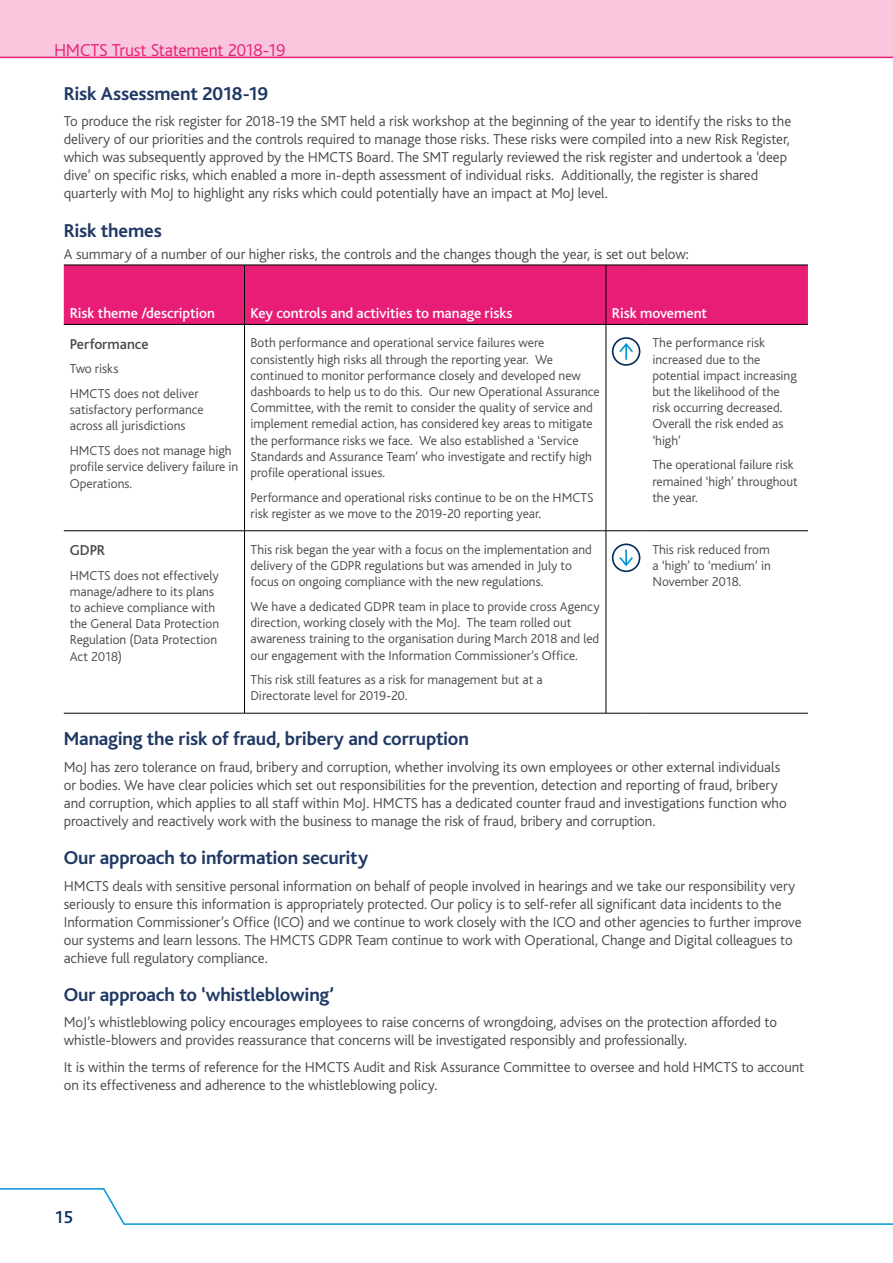
<style>
.page{position:relative;width:893px;height:1263px;background:#fff}
.page>*{position:absolute;margin:0;border:0;box-sizing:border-box;transform-origin:0 0}
.Heading_3{font:700 19.5px "Bliss";letter-spacing:-.01em;color:#1f3864}
.t1{font:300 18px "Bliss";letter-spacing:-.015em;color:#e81d75}
.t2{font:500 18px "Bliss";color:#032d5a}
.Body{font:300 15px/18px "Bliss";letter-spacing:-.005em;color:#4a4a49}
.Body_Medium{font:500 15px "Bliss";letter-spacing:-.005em;color:#fff}
.Body-2{font:500 15px "Bliss";letter-spacing:-.005em;color:#4a4a49}
.Body-3{font:300 13.5px/16.2px "Bliss";color:#4a4a49}
</style>
<div class="page">
<svg style="left:0;top:1188px;width:893px;height:37px"></svg>
<div style="left:64px;top:266px;width:744px;height:58px;background:#e81d75"></div>
<hr style="left:64px;top:265px;width:180px;height:1px;background:#000">
<hr style="left:244px;top:265px;width:362px;height:1px;background:#000">
<hr style="left:244px;top:265px;width:1px;height:59px;background:#000">
<hr style="left:606px;top:265px;width:40px;height:1px;background:#000">
<hr style="left:606px;top:265px;width:1px;height:59px;background:#000">
<hr style="left:646px;top:265px;width:162px;height:1px;background:#000">
<hr style="left:64px;top:324px;width:180px;height:1px;background:#000">
<hr style="left:244px;top:324px;width:362px;height:1px;background:#000">
<hr style="left:244px;top:325px;width:1px;height:206px;background:#000">
<hr style="left:606px;top:324px;width:40px;height:1px;background:#000">
<hr style="left:606px;top:325px;width:1px;height:206px;background:#000">
<hr style="left:646px;top:324px;width:162px;height:1px;background:#000">
<hr style="left:64px;top:530px;width:180px;height:1px;background:#000">
<hr style="left:244px;top:530px;width:362px;height:1px;background:#000">
<hr style="left:244px;top:531px;width:1px;height:182px;background:#000">
<hr style="left:606px;top:530px;width:40px;height:1px;background:#000">
<hr style="left:606px;top:531px;width:1px;height:182px;background:#000">
<hr style="left:646px;top:530px;width:162px;height:1px;background:#000">
<hr style="left:64px;top:713px;width:180px;height:1px;background:#000">
<hr style="left:244px;top:713px;width:362px;height:1px;background:#000">
<hr style="left:606px;top:713px;width:40px;height:1px;background:#000">
<hr style="left:646px;top:713px;width:162px;height:1px;background:#000">
<svg style="left:612px;top:337px;width:28px;height:29px"></svg>
<svg style="left:612px;top:543px;width:28px;height:29px"></svg>
<div style="left:0;top:0;width:893px;height:58px;background:#f9c6dd"></div>
<p class="t1" style="left:54px;top:41px;width:233px">HMCTS Trust Statement 2018-19</p>
<p class="Heading_3" style="left:64px;top:83px;width:206px">Risk Assessment 2018-19</p>
<p class="Body" style="left:64px;top:113px;width:729px">To produce the risk register for 2018-19 the SMT held a risk workshop at the beginning of the year to identify the risks to the delivery of our priorities and the controls required to manage those risks. These risks were compiled into a new Risk Register, which was subsequently approved by the HMCTS Board. The SMT regularly reviewed the risk register and undertook a ‘deep dive’ on specific risks, which enabled a more in-depth assessment of individual risks. Additionally, the register is shared quarterly with MoJ to highlight any risks which could potentially have an impact at MoJ level.</p>
<p class="Heading_3" style="left:64px;top:220px;width:100px">Risk themes</p>
<p class="Body" style="left:64px;top:245px;width:627px">A summary of a number of our higher risks, the controls and the changes though the year, is set out below:</p>
<p class="Body_Medium" style="left:70px;top:306px;width:147px">Risk theme /description</p>
<p class="Body_Medium" style="left:250px;top:306px;width:264px">Key controls and activities to manage risks</p>
<p class="Body_Medium" style="left:612px;top:306px;width:97px">Risk movement</p>
<p class="Body-2" style="left:70px;top:336px;width:80px">Performance</p>
<p class="Body-3" style="left:70px;top:361px;width:50px">Two risks</p>
<p class="Body-3" style="left:70px;top:386px;width:135px">HMCTS does not deliver satisfactory performance across all jurisdictions</p>
<p class="Body-3" style="left:70px;top:443px;width:170px">HMCTS does not manage high profile service delivery failure in<br>Operations.</p>
<p class="Body-3" style="left:250px;top:335px;width:351px">Both performance and operational service failures were consistently high risks all through the reporting year. We continued to monitor performance closely and developed new dashboards to help us to do this. Our new Operational Assurance Committee, with the remit to consider the quality of service and implement remedial action, has considered key areas to mitigate the performance risks we face. We also established a ‘Service Standards and Assurance Team’ who investigate and rectify high profile operational issues.</p>
<p class="Body-3" style="left:250px;top:489px;width:345px">Performance and operational risks continue to be on the HMCTS risk register as we move to the 2019-20 reporting year.</p>
<p class="Body-3" style="left:652px;top:335px;width:146px">The performance risk increased due to the potential impact increasing but the likelihood of the risk occurring decreased.<br>Overall the risk ended as ‘high’</p>
<p class="Body-3" style="left:652px;top:457px;width:147px">The operational failure risk remained ‘high’ throughout the year.</p>
<p class="Body-2" style="left:70px;top:542px;width:37px">GDPR</p>
<p class="Body-3" style="left:70px;top:567px;width:151px">HMCTS does not effectively manage/adhere to its plans to achieve compliance with the General Data Protection<br>Regulation (Data Protection<br>Act 2018)</p>
<p class="Body-3" style="left:250px;top:541px;width:343px">This risk began the year with a focus on the implementation and delivery of the GDPR regulations but was amended in July to focus on ongoing compliance with the new regulations.</p>
<p class="Body-3" style="left:250px;top:599px;width:351px">We have a dedicated GDPR team in place to provide cross Agency direction, working closely with the MoJ. The team rolled out awareness training to the organisation during March 2018 and led our engagement with the Information Commissioner’s Office.</p>
<p class="Body-3" style="left:250px;top:672px;width:294px">This risk still features as a risk for management but at a<br>Directorate level for 2019-20.</p>
<p class="Body-3" style="left:652px;top:541px;width:120px;text-align:justify">This risk reduced from a ‘high’ to ‘medium’ in November 2018.</p>
<p class="Heading_3" style="left:64px;top:729px;width:407px">Managing the risk of fraud, bribery and corruption</p>
<p class="Body" style="left:64px;top:758px;width:724px">MoJ has zero tolerance on fraud, bribery and corruption, whether involving its own employees or other external individuals or bodies. We have clear policies which set out responsibilities for the prevention, detection and reporting of fraud, bribery and corruption, which applies to all staff within MoJ. HMCTS has a dedicated counter fraud and investigations function who proactively and reactively work with the business to manage the risk of fraud, bribery and corruption.</p>
<p class="Heading_3" style="left:64px;top:847px;width:306px">Our approach to information security</p>
<p class="Body" style="left:64px;top:877px;width:739px">HMCTS deals with sensitive personal information on behalf of people involved in hearings and we take our responsibility very seriously to ensure this information is appropriately protected. Our policy is to self-refer all significant data incidents to the Information Commissioner’s Office (ICO) and we continue to work closely with the ICO and other agencies to further improve our systems and learn lessons. The HMCTS GDPR Team continue to work with Operational, Change and Digital colleagues to achieve full regulatory compliance.</p>
<p class="Heading_3" style="left:64px;top:984px;width:272px">Our approach to ‘whistleblowing’</p>
<p class="Body" style="left:64px;top:1013px;width:715px">MoJ’s whistleblowing policy encourages employees to raise concerns of wrongdoing, advises on the protection afforded to whistle-blowers and provides reassurance that concerns will be investigated responsibly and professionally.</p>
<p class="Body" style="left:64px;top:1058px;width:742px">It is within the terms of reference for the HMCTS Audit and Risk Assurance Committee to oversee and hold HMCTS to account on its effectiveness and adherence to the whistleblowing policy.</p>
<p class="t2" style="left:54px;top:1207px;width:21px">15</p>
</div>
